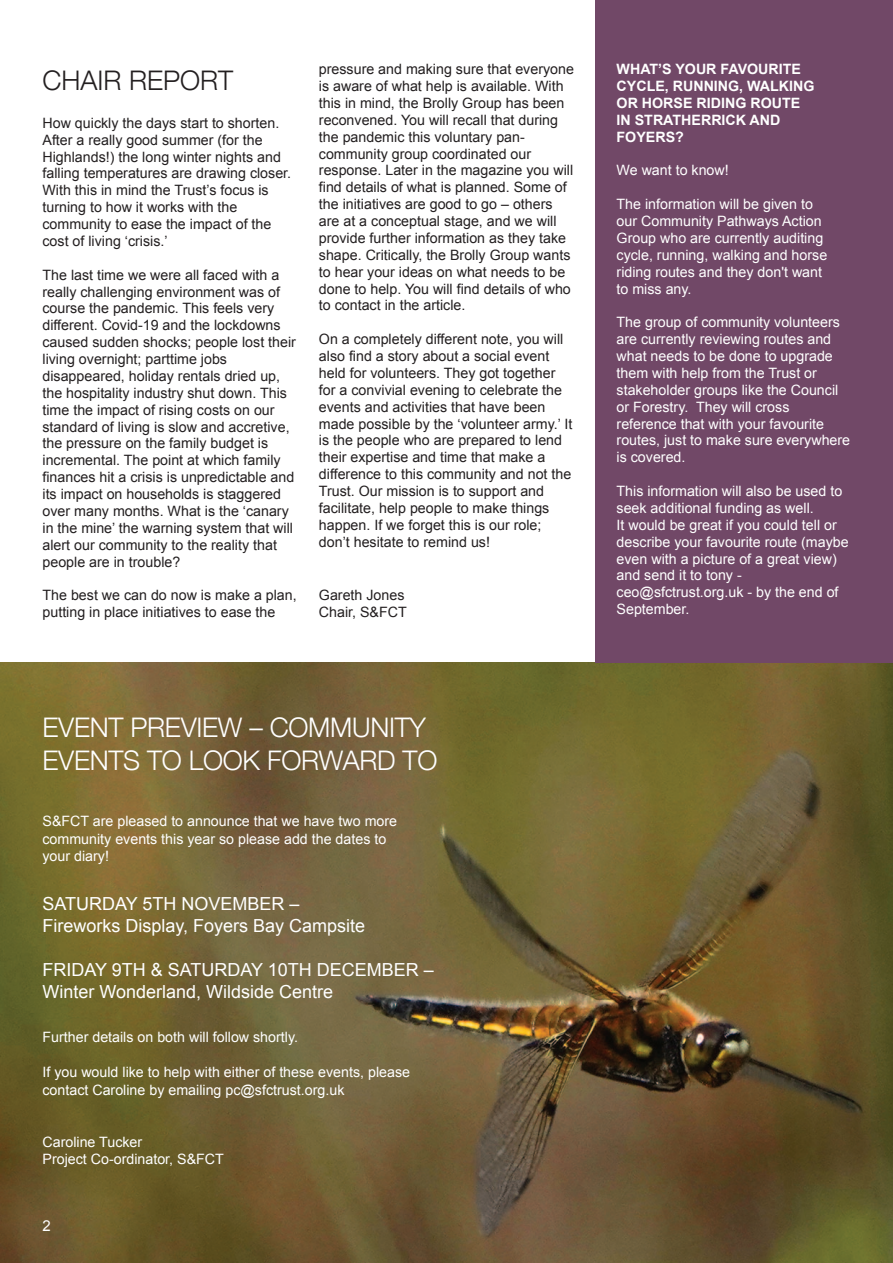
<style>
.page{position:relative;width:893px;height:1263px;background:#fff}
.page>*{position:absolute;margin:0;border:0;box-sizing:border-box;transform-origin:0 0}
.t1{font:300 27px/33px "Helvetica Neue";letter-spacing:-.01em;color:#fff}
.t2{font:300 27px "Helvetica Neue";color:#231f20}
.t3{font:18px "Arial";color:#fff}
.t4{font:15px "Arial";color:#fff}
.t5{font:14.25px/16.8px "Arial";color:#231f20}
.t6{font:14.25px/16.8px "Arial";color:#fff}
.t7{font:700 14.25px/16.8px "Arial";color:#fff}
</style>
<div class="page">
<img style="left:0;top:662px;width:893px;height:601px">
<div style="left:595px;top:0;width:298px;height:662px;background:#714867"></div>
<p class="t2" style="left:43px;top:64px;width:192px">CHAIR REPORT</p>
<p class="t5" style="left:43px;top:114px;width:250px">How quickly the days start to shorten.<br>After a really good summer (for the Highlands!) the long winter nights and falling temperatures are drawing closer.<br>With this in mind the Trust’s focus is turning to how it works with the community to ease the impact of the cost of living ‘crisis.’</p>
<p class="t5" style="left:43px;top:266px;width:255px">The last time we were all faced with a really challenging environment was of course the pandemic. This feels very different. Covid-19 and the lockdowns caused sudden shocks; people lost their living overnight; parttime jobs disappeared, holiday rentals dried up, the hospitality industry shut down. This time the impact of rising costs on our standard of living is slow and accretive, the pressure on the family budget is incremental. The point at which family finances hit a crisis is unpredictable and its impact on households is staggered over many months. What is the ‘canary in the mine’ the warning system that will alert our community to the reality that people are in trouble?</p>
<p class="t5" style="left:43px;top:587px;width:256px">The best we can do now is make a plan, putting in place initiatives to ease the</p>
<p class="t5" style="left:319px;top:61px;width:257px">pressure and making sure that everyone is aware of what help is available. With this in mind, the Brolly Group has been reconvened. You will recall that during the pandemic this voluntary pan&shy;community group coordinated our response. Later in the magazine you will find details of what is planned. Some of the initiatives are good to go – others are at a conceptual stage, and we will provide further information as they take shape. Critically, the Brolly Group wants to hear your ideas on what needs to be done to help. You will find details of who to contact in the article.</p>
<p class="t5" style="left:319px;top:331px;width:255px">On a completely different note, you will also find a story about a social event held for volunteers. They got together for a convivial evening to celebrate the events and activities that have been made possible by the ‘volunteer army.’ It is the people who are prepared to lend their expertise and time that make a difference to this community and not the Trust. Our mission is to support and facilitate, help people to make things happen. If we forget this is our role; don’t hesitate to remind us!</p>
<p class="t5" style="left:319px;top:587px;width:87px">Gareth Jones</p>
<p class="t5" style="left:319px;top:604px;width:89px">Chair, S&amp;FCT</p>
<p class="t1" style="left:43px;top:710px;width:396px">EVENT PREVIEW – COMMUNITY<br>EVENTS TO LOOK FORWARD TO</p>
<p class="t6" style="left:43px;top:812px;width:356px;line-height:17.5px">S&amp;FCT are pleased to announce that we have two more community events this year so please add the dates to your diary!</p>
<p class="t3" style="left:43px;top:893px;width:259px">SATURDAY 5TH NOVEMBER –</p>
<p class="t3" style="left:43px;top:916px;width:324px">Fireworks Display, Foyers Bay Campsite</p>
<p class="t3" style="left:43px;top:960px;width:393px">FRIDAY 9TH &amp; SATURDAY 10TH DECEMBER –</p>
<p class="t3" style="left:43px;top:982px;width:292px">Winter Wonderland, Wildside Centre</p>
<p class="t6" style="left:43px;top:1029px;width:257px">Further details on both will follow shortly.</p>
<p class="t6" style="left:43px;top:1064px;width:369px;line-height:17.7px">If you would like to help with either of these events, please contact Caroline by emailing pc@sfctrust.org.uk</p>
<p class="t6" style="left:43px;top:1134px;width:101px">Caroline Tucker</p>
<p class="t6" style="left:43px;top:1151px;width:183px">Project Co-ordinator, S&amp;FCT</p>
<p class="t4" style="left:43px;top:1218px;width:10px">2</p>
<p class="t7" style="left:617px;top:61px;width:199px">WHAT’S YOUR FAVOURITE<br>CYCLE, RUNNING, WALKING</p>
<p class="t7" style="left:617px;top:95px;width:185px">OR HORSE RIDING ROUTE</p>
<p class="t7" style="left:617px;top:111px;width:165px">IN STRATHERRICK AND<br>FOYERS?</p>
<p class="t6" style="left:617px;top:162px;width:114px">We want to know!</p>
<p class="t6" style="left:617px;top:196px;width:198px">The information will be given to</p>
<p class="t6" style="left:617px;top:213px;width:212px">our Community Pathways Action<br>Group who are currently auditing cycle, running, walking and horse riding routes and they don't want</p>
<p class="t6" style="left:617px;top:280px;width:76px">to miss any.</p>
<p class="t6" style="left:617px;top:314px;width:235px">The group of community volunteers are currently reviewing routes and what needs to be done to upgrade them with help from the Trust or stakeholder groups like the Council or Forestry. They will cross reference that with your favourite routes, just to make sure everywhere is covered.</p>
<p class="t6" style="left:617px;top:483px;width:227px">This information will also be used to seek additional funding as well.</p>
<p class="t6" style="left:617px;top:516px;width:234px">It would be great if you could tell or describe your favourite route (maybe even with a picture of a great view) and send it to tony - ceo@sfctrust.org.uk - by the end of<br>September.</p>
</div>
